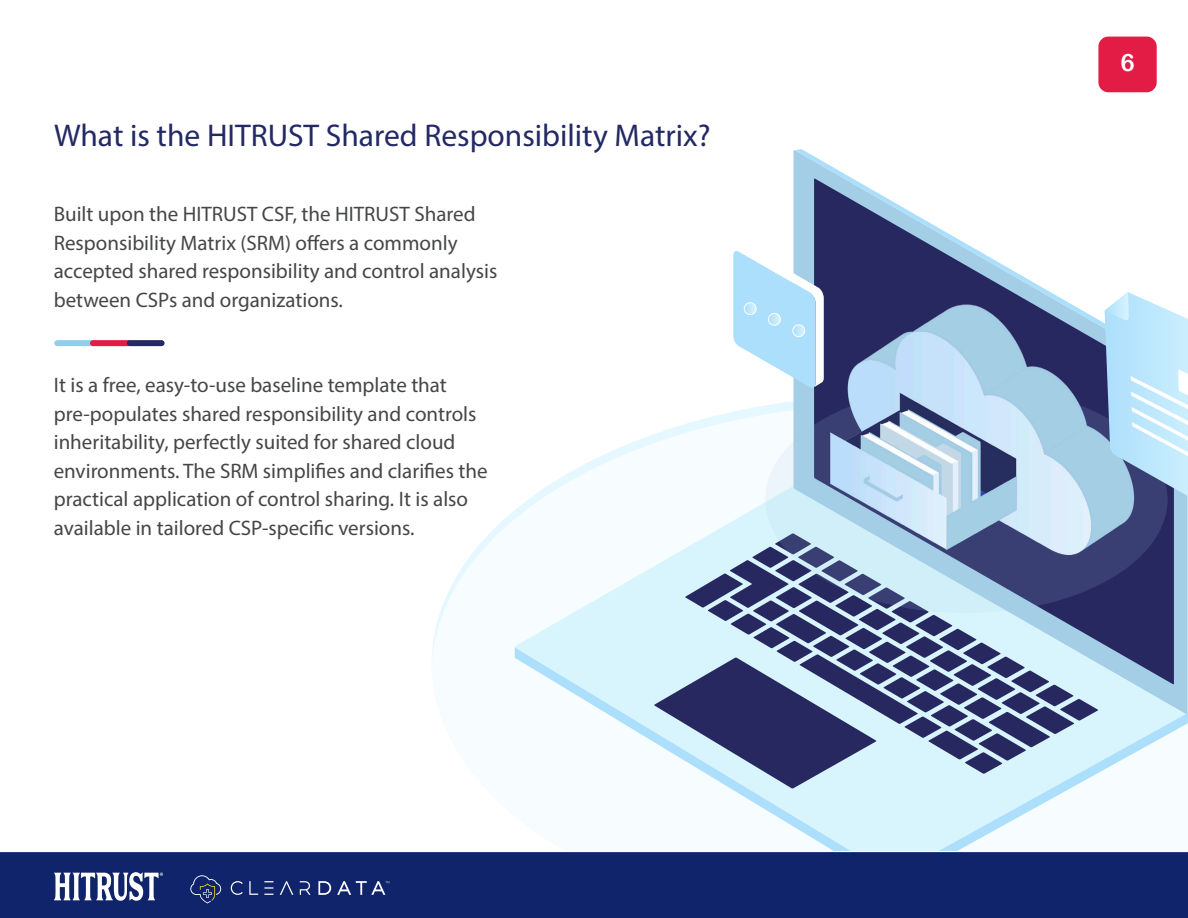
<style>
.page{position:relative;width:1188px;height:918px;background:#fff}
.page>*{position:absolute;margin:0;border:0;box-sizing:border-box;transform-origin:0 0}
.t1{font:31.5px "Myriad Pro";color:#232964}
.t2{font:24px "Arial Rounded MT Bold";color:#fff}
.Body{font:21px/28.5px "Myriad Pro";color:#454647}
</style>
<div class="page">
<div style="left:1098px;top:37px;width:59px;height:55px;background:#e31c45;border-radius:10px"></div>
<div style="left:0;top:852px;width:1188px;height:66px;background:#10246b"></div>
<svg style="left:231px;top:881px;width:12px;height:14px"></svg>
<svg style="left:249px;top:881px;width:9px;height:14px"></svg>
<svg style="left:280px;top:881px;width:13px;height:14px"></svg>
<svg style="left:300px;top:881px;width:10px;height:14px"></svg>
<svg style="left:264px;top:881px;width:10px;height:14px"></svg>
<svg style="left:318px;top:881px;width:13px;height:14px"></svg>
<svg style="left:190px;top:875px;width:31px;height:28px"></svg>
<svg style="left:337px;top:881px;width:52px;height:14px"></svg>
<svg style="left:432px;top:416px;width:284px;height:400px"></svg>
<svg style="left:515px;top:486px;width:201px;height:161px"></svg>
<svg style="left:654px;top:533px;width:62px;height:114px;background:#cfe6f1"></svg>
<svg style="left:515px;top:647px;width:673px;height:203px"></svg>
<svg style="left:794px;top:149px;width:394px;height:565px"></svg>
<img style="left:716px;top:233px;width:472px;height:418px">
<svg style="left:1105px;top:292px;width:83px;height:204px;background:#badcf1"></svg>
<svg style="left:733px;top:246px;width:91px;height:143px"></svg>
<div style="left:744px;top:302px;width:12px;height:13px;border:1px solid #fff;border-radius:50%"></div>
<div style="left:57px;top:340px;width:36px;height:6px;background:#91cee7"></div>
<div style="left:93px;top:340px;width:36px;height:6px;background:#e31c45"></div>
<div style="left:130px;top:340px;width:32px;height:6px;background:#232964"></div>
<svg style="left:54px;top:872px;width:109px;height:29px"></svg>
<p class="t1" style="left:54px;top:116px;width:658px">What is the HITRUST Shared Responsibility Matrix?</p>
<p class="Body" style="left:54px;top:200px;width:445px">Built upon the HITRUST CSF, the HITRUST Shared Responsibility Matrix (SRM) offers a commonly accepted shared responsibility and control analysis between CSPs and organizations.</p>
<p class="Body" style="left:54px;top:371px;width:435px">It is a free, easy-to-use baseline template that pre-populates shared responsibility and controls inheritability, perfectly suited for shared cloud environments. The SRM simplifies and clarifies the practical application of control sharing. It is also available in tailored CSP-specific versions.</p>
<p class="t2" style="left:1120px;top:49px;width:16px">6</p>
</div>
